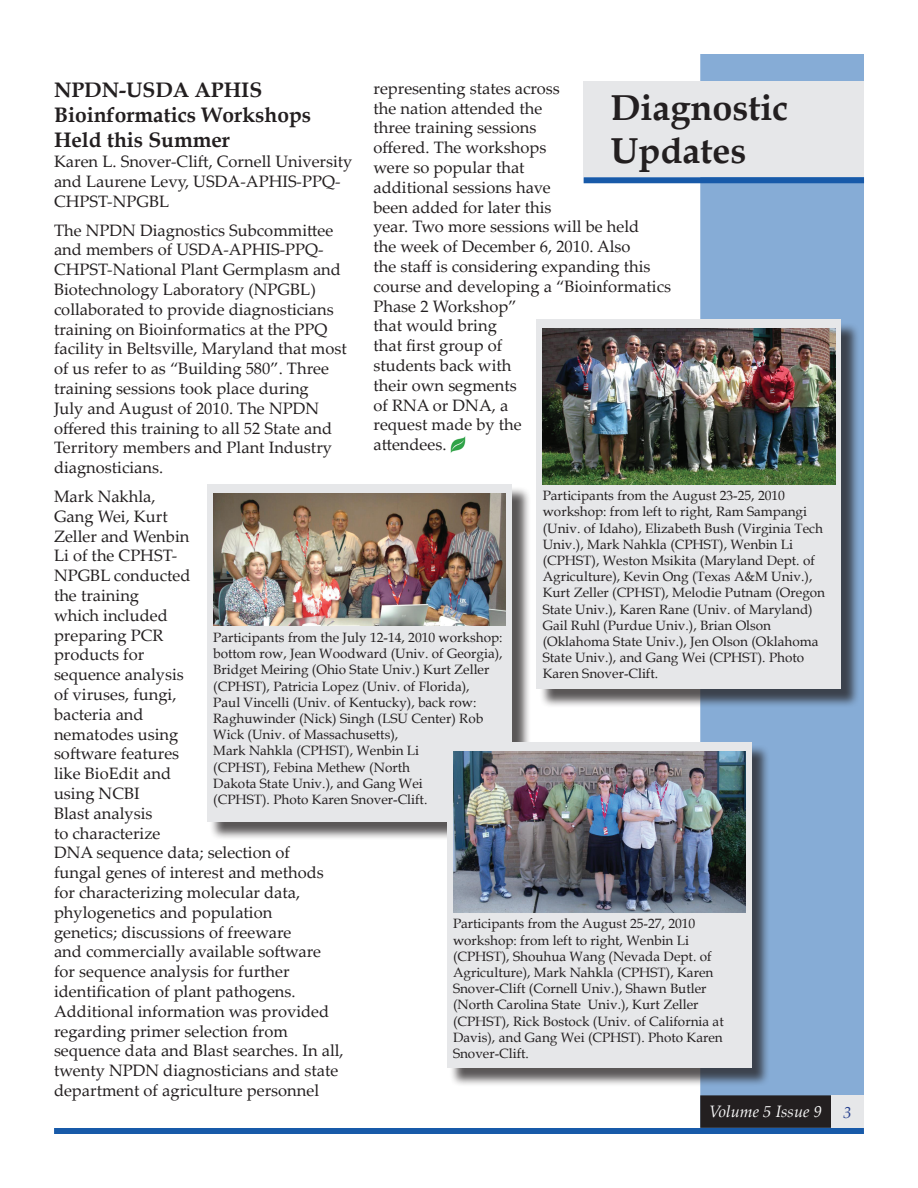
<style>
.page{position:relative;width:918px;height:1188px;background:#fff}
.page>*{position:absolute;margin:0;border:0;box-sizing:border-box;transform-origin:0 0}
.t1{font:700 36px/43.2px "Book Antiqua";color:#231f20}
.t2{font:700 21px/25.2px "Book Antiqua";color:#231f20}
.t3{font:16.5px/19.8px "Palatino Linotype";color:#231f20}
.t4{font:italic 16.5px "Palatino Linotype";color:#fafafa}
.t5{font:italic 16.5px "Palatino Linotype";color:#253f8e}
.t6{font:13.5px/16.2px "Book Antiqua";color:#231f20}
</style>
<div class="page">
<div style="left:700px;top:54px;width:164px;height:1080px;background:#86acd6"></div>
<div style="left:54px;top:1128px;width:810px;height:6px;background:#185aa9"></div>
<div style="left:701px;top:1096px;width:162px;height:31px;background:#231f20"></div>
<div style="left:700px;top:1095px;width:164px;height:33px;border:2px solid #231f20"></div>
<div style="left:831px;top:1096px;width:33px;height:32px;background:#e6e7e9"></div>
<div style="left:584px;top:177px;width:280px;height:6px;background:#185aa9"></div>
<div style="left:584px;top:81px;width:280px;height:96px;background:#e6e7e9"></div>
<img style="left:451px;top:436px;width:14px;height:17px">
<div style="left:209px;top:487px;width:322px;height:354px;background:#231f20;opacity:.75"></div>
<div style="left:207px;top:484px;width:305px;height:338px;background:#e6e7e9"></div>
<img style="left:213px;top:494px;width:293px;height:131px">
<div style="left:449px;top:745px;width:321px;height:341px;background:#231f20;opacity:.75"></div>
<div style="left:447px;top:742px;width:305px;height:326px;background:#e6e7e9"></div>
<img style="left:453px;top:752px;width:293px;height:161px">
<div style="left:539px;top:322px;width:321px;height:386px;background:#231f20;opacity:.75"></div>
<div style="left:537px;top:320px;width:304px;height:369px;background:#e6e7e9"></div>
<img style="left:543px;top:329px;width:292px;height:155px">
<p class="t2" style="left:54px;top:77px;width:259px">NPDN-USDA APHIS<br>Bioinformatics Workshops<br>Held this Summer</p>
<p class="t3" style="left:54px;top:151px;width:300px">Karen L. Snover-Clift, Cornell University and Laurene Levy, USDA-APHIS-PPQ-<br>CHPST-NPGBL</p>
<p class="t3" style="left:54px;top:219px;width:294px">The NPDN Diagnostics Subcommittee and members of USDA-APHIS-PPQ-CHPST-National Plant Germplasm and Biotechnology Laboratory (NPGBL) collaborated to provide diagnosticians training on Bioinformatics at the PPQ facility in Beltsville, Maryland that most of us refer to as “Building 580”. Three training sessions took place during<br>July and August of 2010. The NPDN offered this training to all 52 State and Territory members and Plant Industry diagnosticians.</p>
<p class="t3" style="left:54px;top:486px;width:291px">Mark Nakhla,<br>Gang Wei, Kurt<br>Zeller and Wenbin<br>Li of the CPHST-<br>NPGBL conducted<br>the training<br>which included<br>preparing PCR<br>products for<br>sequence analysis<br>of viruses, fungi,<br>bacteria and<br>nematodes using<br>software features<br>like BioEdit and<br>using NCBI<br>Blast analysis<br>to characterize<br>DNA sequence data; selection of<br>fungal genes of interest and methods for characterizing molecular data, phylogenetics and population<br>genetics; discussions of freeware<br>and commercially available software for sequence analysis for further identification of plant pathogens.<br>Additional information was provided regarding primer selection from sequence data and Blast searches. In all, twenty NPDN diagnosticians and state department of agriculture personnel</p>
<p class="t3" style="left:374px;top:78px;width:299px">representing states across<br>the nation attended the<br>three training sessions<br>offered. The workshops<br>were so popular that<br>additional sessions have<br>been added for later this<br>year. Two more sessions will be held<br>the week of December 6, 2010. Also<br>the staff is considering expanding this course and developing a “Bioinformatics<br>Phase 2 Workshop”<br>that would bring<br>that first group of<br>students back with<br>their own segments<br>of RNA or DNA, a<br>request made by the<br>attendees.</p>
<h1 class="t1" style="left:611px;top:86px;width:179px">Diagnostic<br>Updates</h1>
<p class="t6" style="left:543px;top:487px;width:284px">Participants from the August 23-25, 2010 workshop: from left to right, Ram Sampangi (Univ. of Idaho), Elizabeth Bush (Virginia Tech Univ.), Mark Nahkla (CPHST), Wenbin Li (CPHST), Weston Msikita (Maryland Dept. of Agriculture), Kevin Ong (Texas A&amp;M Univ.), Kurt Zeller (CPHST), Melodie Putnam (Oregon State Univ.), Karen Rane (Univ. of Maryland)<br>Gail Ruhl (Purdue Univ.), Brian Olson (Oklahoma State Univ.), Jen Olson (Oklahoma State Univ.), and Gang Wei (CPHST). Photo Karen Snover-Clift.</p>
<p class="t6" style="left:213px;top:629px;width:291px">Participants from the July 12-14, 2010 workshop: bottom row, Jean Woodward (Univ. of Georgia), Bridget Meiring (Ohio State Univ.) Kurt Zeller (CPHST), Patricia Lopez (Univ. of Florida),<br>Paul Vincelli (Univ. of Kentucky), back row:<br>Raghuwinder (Nick) Singh (LSU Center) Rob Wick (Univ. of Massachusetts),<br>Mark Nahkla (CPHST), Wenbin Li<br>(CPHST), Febina Methew (North<br>Dakota State Univ.), and Gang Wei<br>(CPHST). Photo Karen Snover-Clift.</p>
<p class="t6" style="left:453px;top:915px;width:272px">Participants from the August 25-27, 2010 workshop: from left to right, Wenbin Li (CPHST), Shouhua Wang (Nevada Dept. of Agriculture), Mark Nahkla (CPHST), Karen Snover-Clift (Cornell Univ.), Shawn Butler (North Carolina State Univ.), Kurt Zeller (CPHST), Rick Bostock (Univ. of California at Davis), and Gang Wei (CPHST). Photo Karen Snover-Clift.</p>
<p class="t4" style="left:710px;top:1100px;width:114px">Volume 5 Issue 9</p>
<p class="t5" style="left:843px;top:1100px;width:10px">3</p>
</div>
